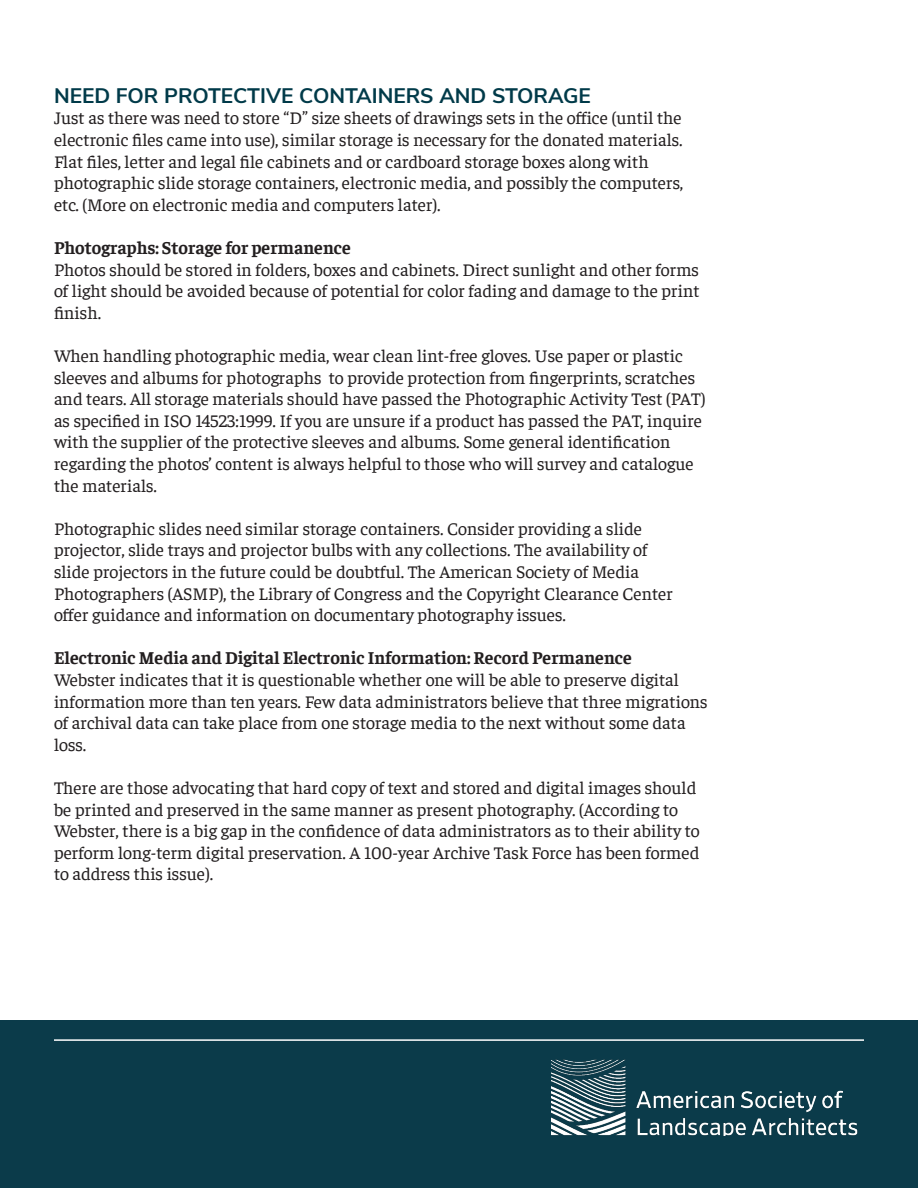
<style>
.page{position:relative;width:918px;height:1188px;background:#fff}
.page>*{position:absolute;margin:0;border:0;box-sizing:border-box;transform-origin:0 0}
.Section_Heading{font:700 21px "Nunito Sans";color:#003a49}
.Body_Text{font:18px/21.6px "Faustina";color:#231f20}
.Paragraph_Heading{font:700 18px "Faustina";color:#231f20}
</style>
<div class="page">
<div style="left:0;top:1021px;width:918px;height:167px;background:#0b3b4a"></div>
<img style="left:552px;top:1059px;width:306px;height:76px">
<hr style="left:54px;top:1039px;width:810px;height:2px;background:#fff">
<p class="Section_Heading" style="left:54px;top:80px;width:538px">NEED FOR PROTECTIVE CONTAINERS AND STORAGE</p>
<p class="Body_Text" style="left:54px;top:106px;width:631px">Just as there was need to store “D” size sheets of drawings sets in the office (until the electronic files came into use), similar storage is necessary for the donated materials.<br>Flat files, letter and legal file cabinets and or cardboard storage boxes along with photographic slide storage containers, electronic media, and possibly the computers, etc. (More on electronic media and computers later).</p>
<p class="Paragraph_Heading" style="left:54px;top:235px;width:298px">Photographs: Storage for permanence</p>
<p class="Body_Text" style="left:54px;top:257px;width:647px;text-align:justify">Photos should be stored in folders, boxes and cabinets. Direct sunlight and other forms of light should be avoided because of potential for color fading and damage to the print finish.</p>
<p class="Body_Text" style="left:54px;top:344px;width:653px">When handling photographic media, wear clean lint-free gloves. Use paper or plastic sleeves and albums for photographs to provide protection from fingerprints, scratches and tears. All storage materials should have passed the Photographic Activity Test (PAT) as specified in ISO 14523:1999. If you are unsure if a product has passed the PAT, inquire with the supplier of the protective sleeves and albums. Some general identification regarding the photos’ content is always helpful to those who will survey and catalogue the materials.</p>
<p class="Body_Text" style="left:54px;top:517px;width:620px">Photographic slides need similar storage containers. Consider providing a slide projector, slide trays and projector bulbs with any collections. The availability of slide projectors in the future could be doubtful. The American Society of Media Photographers (ASMP), the Library of Congress and the Copyright Clearance Center offer guidance and information on documentary photography issues.</p>
<p class="Paragraph_Heading" style="left:54px;top:646px;width:579px">Electronic Media and Digital Electronic Information: Record Permanence</p>
<p class="Body_Text" style="left:54px;top:668px;width:655px">Webster indicates that it is questionable whether one will be able to preserve digital information more than ten years. Few data administrators believe that three migrations of archival data can take place from one storage media to the next without some data loss.</p>
<p class="Body_Text" style="left:54px;top:776px;width:647px">There are those advocating that hard copy of text and stored and digital images should be printed and preserved in the same manner as present photography. (According to Webster, there is a big gap in the confidence of data administrators as to their ability to perform long-term digital preservation. A 100-year Archive Task Force has been formed to address this issue).</p>
</div>
